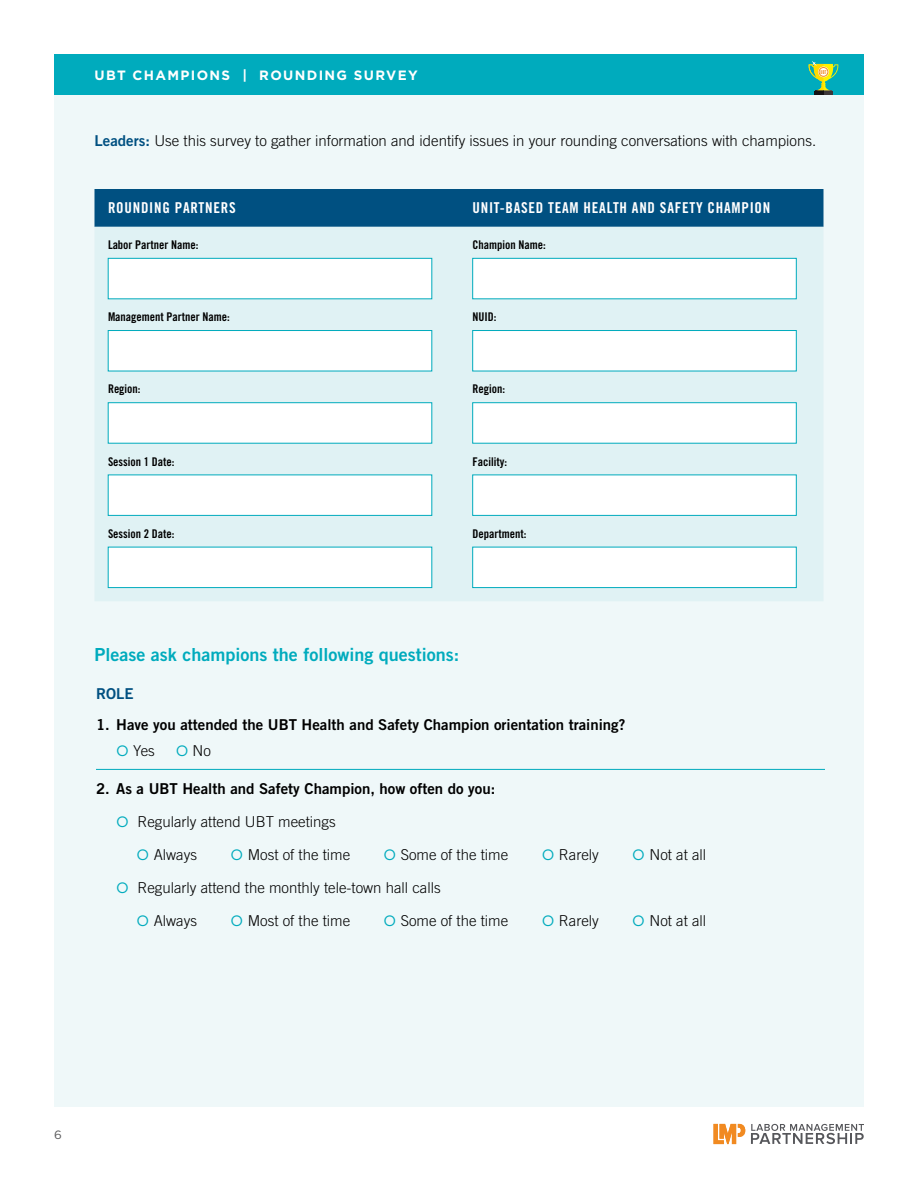
<style>
.page{position:relative;width:918px;height:1188px;background:#fff}
.page>*{position:absolute;margin:0;border:0;box-sizing:border-box;transform-origin:0 0}
.t1{font:18px "Trade Gothic LT Std Bd 2";color:#00abbd}
.t2{font:300 15px "Trade Gothic LT Std";color:#000}
.t3{font:15px "Trade Gothic LT Std Bd 2";color:#000}
.t4{font:15px "Trade Gothic LT Std Bd Cn 20";letter-spacing:.05em;color:#fff}
.t5{font:15px "Trade Gothic LT Std Bd 2";color:#005081}
.t6{font:700 13.5px "Gotham";letter-spacing:.1em;color:#fff}
.t7{font:12px "Trade Gothic LT Std Bd Cn 20";color:#000}
.t8{font:12px "Gotham";color:#5a5a5c}
.t9{font:5.25px "League Gothic";color:#f18a21}
.s1{font-family:"Trade Gothic LT Std Bd 2";font-weight:400;color:#005081}
.s2{font-family:"Gotham";font-weight:400;color:#00abbd}
</style>
<div class="page">
<svg style="left:751px;top:1124px;width:113px;height:20px"></svg>
<svg style="left:713px;top:1124px;width:32px;height:20px"></svg>
<div style="left:54px;top:54px;width:810px;height:1053px;background:#eff8f9"></div>
<div style="left:94px;top:189px;width:730px;height:38px;background:#005081"></div>
<div style="left:95px;top:227px;width:728px;height:374px;background:#e0f2f4"></div>
<div style="left:108px;top:258px;width:324px;height:41px;background:#fff;border:1px solid #00abbd"></div>
<div style="left:472px;top:258px;width:324px;height:41px;background:#fff;border:1px solid #00abbd"></div>
<div style="left:108px;top:330px;width:324px;height:41px;background:#fff;border:1px solid #00abbd"></div>
<div style="left:472px;top:330px;width:324px;height:41px;background:#fff;border:1px solid #00abbd"></div>
<div style="left:108px;top:403px;width:324px;height:40px;background:#fff"></div>
<div style="left:472px;top:403px;width:324px;height:40px;background:#fff"></div>
<div style="left:108px;top:475px;width:324px;height:41px;background:#fff;border:1px solid #00abbd"></div>
<div style="left:472px;top:475px;width:324px;height:41px;background:#fff;border:1px solid #00abbd"></div>
<div style="left:108px;top:547px;width:324px;height:41px;background:#fff;border:1px solid #00abbd"></div>
<div style="left:472px;top:547px;width:324px;height:41px;background:#fff;border:1px solid #00abbd"></div>
<hr style="left:96px;top:769px;width:729px;height:1px;background:#00abbd">
<div style="left:54px;top:54px;width:810px;height:40px;background:#00abbd"></div>
<svg style="left:808px;top:61px;width:31px;height:33px"></svg>
<div style="left:818px;top:67px;width:11px;height:10px;background:#fff;border-radius:50%"></div>
<div style="left:819px;top:67px;width:9px;height:10px;border:1px solid #f18a21;border-radius:50%"></div>
<p class="t6" style="left:94px;top:66px;width:325px">UBT CHAMPIONS | ROUNDING SURVEY</p>
<p class="t9" style="left:821px;top:69px;width:7px">UBT</p>
<p class="t2" style="left:94px;top:132px;width:723px"><span class="s1">Leaders:</span> Use this survey to gather information and identify issues in your rounding conversations with champions.</p>
<p class="t4" style="left:108px;top:199px;width:129px">ROUNDING PARTNERS</p>
<p class="t4" style="left:472px;top:199px;width:299px">UNIT-BASED TEAM HEALTH AND SAFETY CHAMPION</p>
<p class="t7" style="left:108px;top:237px;width:92px">Labor Partner Name:</p>
<p class="t7" style="left:472px;top:237px;width:75px">Champion Name:</p>
<p class="t7" style="left:108px;top:310px;width:123px">Management Partner Name:</p>
<p class="t7" style="left:472px;top:310px;width:25px">NUID:</p>
<p class="t7" style="left:108px;top:382px;width:34px">Region:</p>
<p class="t7" style="left:472px;top:382px;width:34px">Region:</p>
<p class="t7" style="left:108px;top:454px;width:68px">Session 1 Date:</p>
<p class="t7" style="left:472px;top:454px;width:36px">Facility:</p>
<p class="t7" style="left:108px;top:526px;width:68px">Session 2 Date:</p>
<p class="t7" style="left:472px;top:526px;width:55px">Department:</p>
<p class="t1" style="left:94px;top:643px;width:366px">Please ask champions the following questions:</p>
<p class="t5" style="left:96px;top:685px;width:39px">ROLE</p>
<p class="t3" style="left:96px;top:715px;width:531px">1. Have you attended the UBT Health and Safety Champion orientation training?</p>
<p class="t2" style="left:116px;top:742px;width:40px"><span class="s2">O</span> Yes</p>
<p class="t2" style="left:176px;top:742px;width:37px"><span class="s2">O</span> No</p>
<p class="t3" style="left:96px;top:779px;width:401px">2. As a UBT Health and Safety Champion, how often do you:</p>
<p class="t2" style="left:116px;top:813px;width:221px"><span class="s2">O</span> Regularly attend UBT meetings</p>
<p class="t2" style="left:136px;top:846px;width:62px"><span class="s2">O</span> Always</p>
<p class="t2" style="left:230px;top:846px;width:121px"><span class="s2">O</span> Most of the time</p>
<p class="t2" style="left:384px;top:846px;width:126px"><span class="s2">O</span> Some of the time</p>
<p class="t2" style="left:542px;top:846px;width:59px"><span class="s2">O</span> Rarely</p>
<p class="t2" style="left:632px;top:846px;width:75px"><span class="s2">O</span> Not at all</p>
<p class="t2" style="left:116px;top:879px;width:326px"><span class="s2">O</span> Regularly attend the monthly tele-town hall calls</p>
<p class="t2" style="left:136px;top:912px;width:62px"><span class="s2">O</span> Always</p>
<p class="t2" style="left:230px;top:912px;width:121px"><span class="s2">O</span> Most of the time</p>
<p class="t2" style="left:384px;top:912px;width:126px"><span class="s2">O</span> Some of the time</p>
<p class="t2" style="left:542px;top:912px;width:59px"><span class="s2">O</span> Rarely</p>
<p class="t2" style="left:632px;top:912px;width:75px"><span class="s2">O</span> Not at all</p>
<p class="t8" style="left:54px;top:1127px;width:9px">6</p>
</div>
